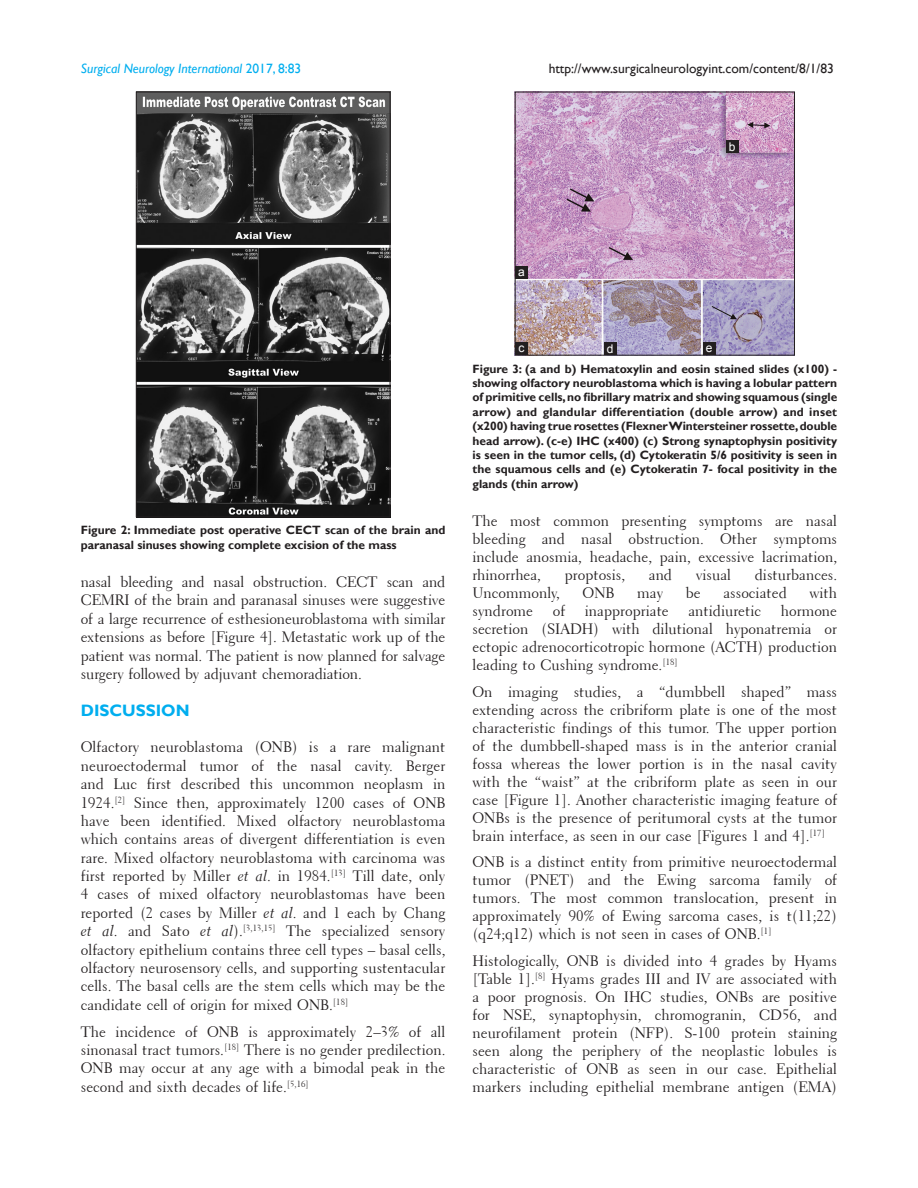
<style>
.page{position:relative;width:918px;height:1188px;background:#fff}
.page>*{position:absolute;margin:0;border:0;box-sizing:border-box;transform-origin:0 0}
.t1{font:700 16.5px "Gill Sans";color:#00aeef}
.TX{font:15px/18px "Transitional 521 BT Roman A";color:#231f20;text-align:justify}
.t2{font:13.5px "Gill Sans";color:#231f20}
.t3{font:italic 13.5px "Gill Sans";color:#00aeef}
.FGC{font:700 12px/14.4px "Gill Sans";color:#231f20}
.LABEL{font:12px "Arial";color:#fff}
.s1{font-style:normal}
.s2{font-family:"Transitional 521 BT Cursive A"}
</style>
<div class="page">
<img style="left:138px;top:94px;width:250px;height:421px">
<div style="left:136px;top:92px;width:254px;height:425px;border:1px solid #231f20"></div>
<img style="left:517px;top:94px;width:276px;height:259px">
<div style="left:515px;top:92px;width:280px;height:263px;border:1px solid #231f20"></div>
<div style="left:515px;top:266px;width:13px;height:13px;background:#231f20"></div>
<div style="left:726px;top:141px;width:13px;height:12px;background:#231f20"></div>
<div style="left:515px;top:343px;width:13px;height:12px;background:#231f20"></div>
<div style="left:604px;top:343px;width:13px;height:12px;background:#231f20"></div>
<div style="left:703px;top:343px;width:13px;height:12px;background:#231f20"></div>
<p class="t3" style="left:81px;top:61px;width:222px">Surgical Neurology International <span class="s1">2017, 8:83</span></p>
<p class="t2" style="left:549px;top:61px;width:287px">http://www.surgicalneurologyint.com/content/8/1/83</p>
<p class="LABEL" style="left:729px;top:139px;width:8px">b</p>
<p class="LABEL" style="left:518px;top:264px;width:8px">a</p>
<p class="LABEL" style="left:518px;top:340px;width:7px">c</p>
<p class="LABEL" style="left:607px;top:341px;width:8px">d</p>
<p class="LABEL" style="left:706px;top:340px;width:8px">e</p>
<p class="FGC" style="left:81px;top:523px;width:366px">Figure 2: Immediate post operative CECT scan of the brain and paranasal sinuses showing complete excision of the mass</p>
<p class="TX" style="left:81px;top:573px;width:366px">nasal bleeding and nasal obstruction. CECT scan and CEMRI of the brain and paranasal sinuses were suggestive of a large recurrence of esthesioneuroblastoma with similar extensions as before [Figure 4]. Metastatic work up of the patient was normal. The patient is now planned for salvage surgery followed by adjuvant chemoradiation.</p>
<h1 class="t1" style="left:81px;top:701px;width:110px">DISCUSSION</h1>
<p class="TX" style="left:81px;top:738px;width:366px">Olfactory neuroblastoma (ONB) is a rare malignant neuroectodermal tumor of the nasal cavity. Berger and Luc first described this uncommon neoplasm in 1924.<sup>[2]</sup> Since then, approximately 1200 cases of ONB have been identified. Mixed olfactory neuroblastoma which contains areas of divergent differentiation is even rare. Mixed olfactory neuroblastoma with carcinoma was first reported by Miller <span class="s2">et al</span>. in 1984.<sup>[13]</sup> Till date, only 4 cases of mixed olfactory neuroblastomas have been reported (2 cases by Miller <span class="s2">et al</span>. and 1 each by Chang <span class="s2">et al</span>. and Sato <span class="s2">et al</span>).<sup>[3,13,15]</sup> The specialized sensory olfactory epithelium contains three cell types – basal cells, olfactory neurosensory cells, and supporting sustentacular cells. The basal cells are the stem cells which may be the candidate cell of origin for mixed ONB.<sup>[18]</sup></p>
<p class="TX" style="left:81px;top:1022px;width:366px">The incidence of ONB is approximately 2–3% of all sinonasal tract tumors.<sup>[18]</sup> There is no gender predilection.<br>ONB may occur at any age with a bimodal peak in the second and sixth decades of life.<sup>[5,16]</sup></p>
<p class="FGC" style="left:473px;top:362px;width:366px;text-align:justify">Figure 3: (a and b) Hematoxylin and eosin stained slides (x100) - showing olfactory neuroblastoma which is having a lobular pattern of primitive cells, no fibrillary matrix and showing squamous (single arrow) and glandular differentiation (double arrow) and inset (x200) having true rosettes (Flexner Wintersteiner rossette, double head arrow). (c-e) IHC (x400) (c) Strong synaptophysin positivity is seen in the tumor cells, (d) Cytokeratin 5/6 positivity is seen in the squamous cells and (e) Cytokeratin 7- focal positivity in the glands (thin arrow)</p>
<p class="TX" style="left:472px;top:512px;width:366px">The most common presenting symptoms are nasal bleeding and nasal obstruction. Other symptoms include anosmia, headache, pain, excessive lacrimation, rhinorrhea,</p>
<p class="TX" style="left:565px;top:566px;width:62px">proptosis,</p>
<p class="TX" style="left:649px;top:566px;width:25px">and</p>
<p class="TX" style="left:696px;top:566px;width:37px">visual</p>
<p class="TX" style="left:755px;top:566px;width:84px">disturbances.</p>
<p class="TX" style="left:472px;top:584px;width:89px">Uncommonly,</p>
<p class="TX" style="left:583px;top:584px;width:33px">ONB</p>
<p class="TX" style="left:637px;top:584px;width:27px">may</p>
<p class="TX" style="left:686px;top:584px;width:16px">be</p>
<p class="TX" style="left:724px;top:584px;width:65px">associated</p>
<p class="TX" style="left:809px;top:584px;width:29px">with</p>
<p class="TX" style="left:472px;top:602px;width:62px">syndrome</p>
<p class="TX" style="left:553px;top:602px;width:14px">of</p>
<p class="TX" style="left:585px;top:602px;width:85px">inappropriate</p>
<p class="TX" style="left:688px;top:602px;width:74px">antidiuretic</p>
<p class="TX" style="left:472px;top:602px;width:366px;text-indent:308px">hormone secretion (SIADH) with dilutional hyponatremia or ectopic adrenocorticotropic hormone (ACTH) production leading to Cushing syndrome.<sup>[18]</sup></p>
<p class="TX" style="left:472px;top:683px;width:366px">On imaging studies, a “dumbbell shaped” mass extending across the cribriform plate is one of the most characteristic findings of this tumor. The upper portion of the dumbbell‑shaped mass is in the anterior cranial fossa whereas the lower portion is in the nasal cavity with the “waist” at the cribriform plate as seen in our case [Figure 1]. Another characteristic imaging feature of ONBs is the presence of peritumoral cysts at the tumor brain interface, as seen in our case [Figures 1 and 4].<sup>[17]</sup></p>
<p class="TX" style="left:472px;top:853px;width:366px">ONB is a distinct entity from primitive neuroectodermal tumor (PNET) and the Ewing sarcoma family of tumors. The most common translocation, present in approximately 90% of Ewing sarcoma cases, is t(11;22) (q24;q12) which is not seen in cases of ONB.<sup>[1]</sup></p>
<p class="TX" style="left:472px;top:952px;width:366px">Histologically, ONB is divided into 4 grades by Hyams [Table 1].<sup>[8]</sup> Hyams grades III and IV are associated with a poor prognosis. On IHC studies, ONBs are positive for NSE, synaptophysin, chromogranin, CD56, and neurofilament protein (NFP). S‑100 protein staining seen along the periphery of the neoplastic lobules is characteristic of ONB as seen in our case. Epithelial markers including epithelial membrane antigen (EMA)</p>
</div>
